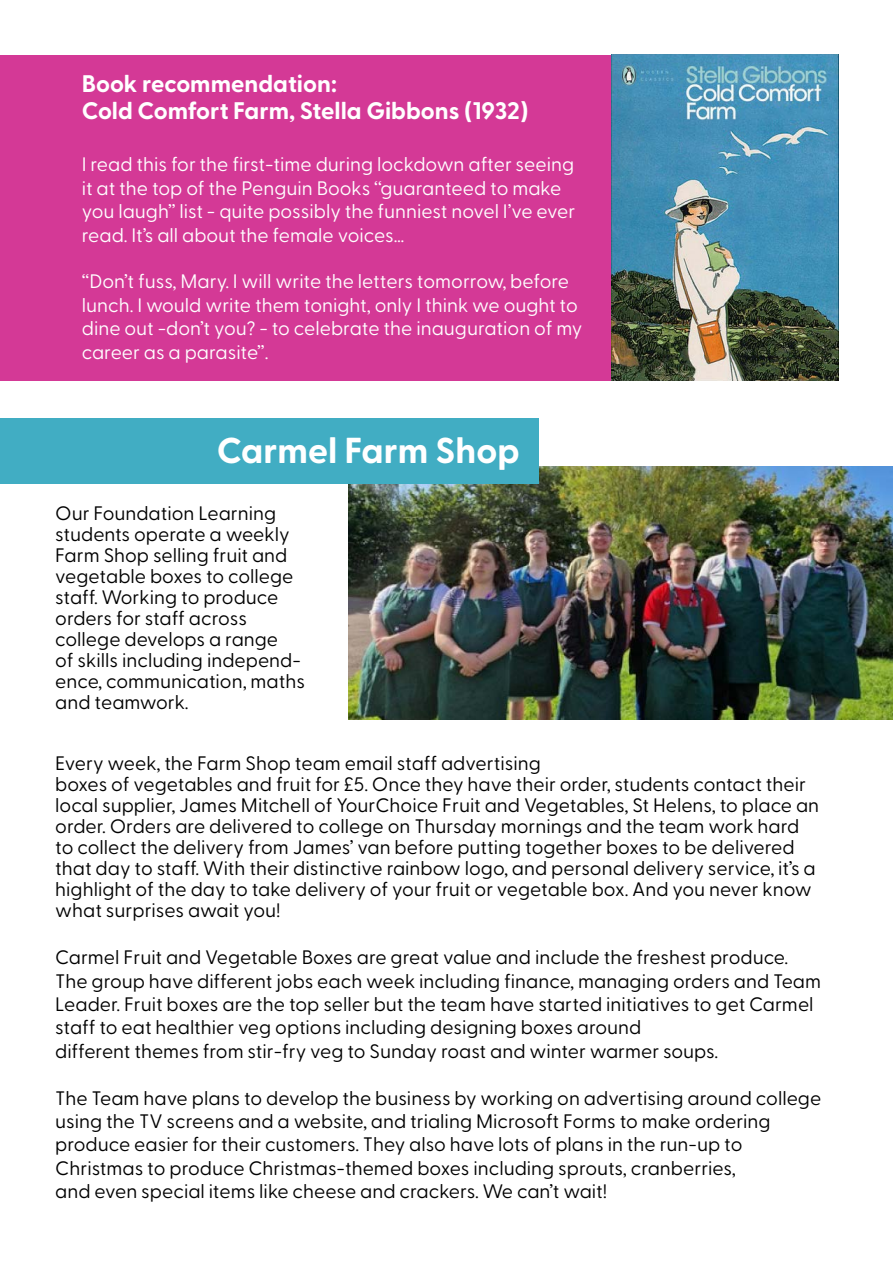
<style>
.page{position:relative;width:893px;height:1263px;background:#fff}
.page>*{position:absolute;margin:0;border:0;box-sizing:border-box;transform-origin:0 0}
.t1{font:700 36px "Greycliff CF";color:#fff}
.t2{font:700 24px/27px "Greycliff CF";color:#fff}
.t3{font:19.5px/21px "Greycliff CF";color:#000}
.t4{font:19.5px/23.4px "Greycliff CF";color:#fff}
</style>
<div class="page">
<div style="left:0;top:55px;width:839px;height:325px;background:#d43996"></div>
<img style="left:611px;top:55px;width:228px;height:325px">
<img style="left:349px;top:466px;width:544px;height:254px">
<div style="left:0;top:418px;width:539px;height:66px;background:#41adc3"></div>
<p class="t2" style="left:82px;top:69px;width:448px">Book recommendation:<br>Cold Comfort Farm, Stella Gibbons (1932)</p>
<p class="t4" style="left:82px;top:151px;width:495px">I read this for the first-time during lockdown after seeing it at the top of the Penguin Books ‘‘guaranteed to make you laugh’’ list - quite possibly the funniest novel I’ve ever read. It’s all about the female voices…</p>
<p class="t4" style="left:82px;top:268px;width:502px">‘‘Don’t fuss, Mary. I will write the letters tomorrow, before lunch. I would write them tonight, only I think we ought to dine out -don’t you? - to celebrate the inauguration of my career as a parasite’’.</p>
<h1 class="t1" style="left:217px;top:422px;width:304px">Carmel Farm Shop</h1>
<p class="t3" style="left:55px;top:501px;width:251px">Our Foundation Learning students operate a weekly<br>Farm Shop selling fruit and vegetable boxes to college staff. Working to produce orders for staff across college develops a range<br>of skills including independ&shy;ence, communication, maths and teamwork.</p>
<p class="t3" style="left:55px;top:752px;width:765px">Every week, the Farm Shop team email staff advertising<br>boxes of vegetables and fruit for £5. Once they have their order, students contact their local supplier, James Mitchell of YourChoice Fruit and Vegetables, St Helens, to place an order. Orders are delivered to college on Thursday mornings and the team work hard to collect the delivery from James’ van before putting together boxes to be delivered that day to staff. With their distinctive rainbow logo, and personal delivery service, it’s a highlight of the day to take delivery of your fruit or vegetable box. And you never know what surprises await you!</p>
<p class="t3" style="left:55px;top:944px;width:767px;line-height:23.4px">Carmel Fruit and Vegetable Boxes are great value and include the freshest produce.<br>The group have different jobs each week including finance, managing orders and Team Leader. Fruit boxes are the top seller but the team have started initiatives to get Carmel staff to eat healthier veg options including designing boxes around<br>different themes from stir-fry veg to Sunday roast and winter warmer soups.</p>
<p class="t3" style="left:55px;top:1085px;width:767px;line-height:23.4px">The Team have plans to develop the business by working on advertising around college using the TV screens and a website, and trialing Microsoft Forms to make ordering produce easier for their customers. They also have lots of plans in the run-up to Christmas to produce Christmas-themed boxes including sprouts, cranberries,<br>and even special items like cheese and crackers. We can’t wait!</p>
</div>
